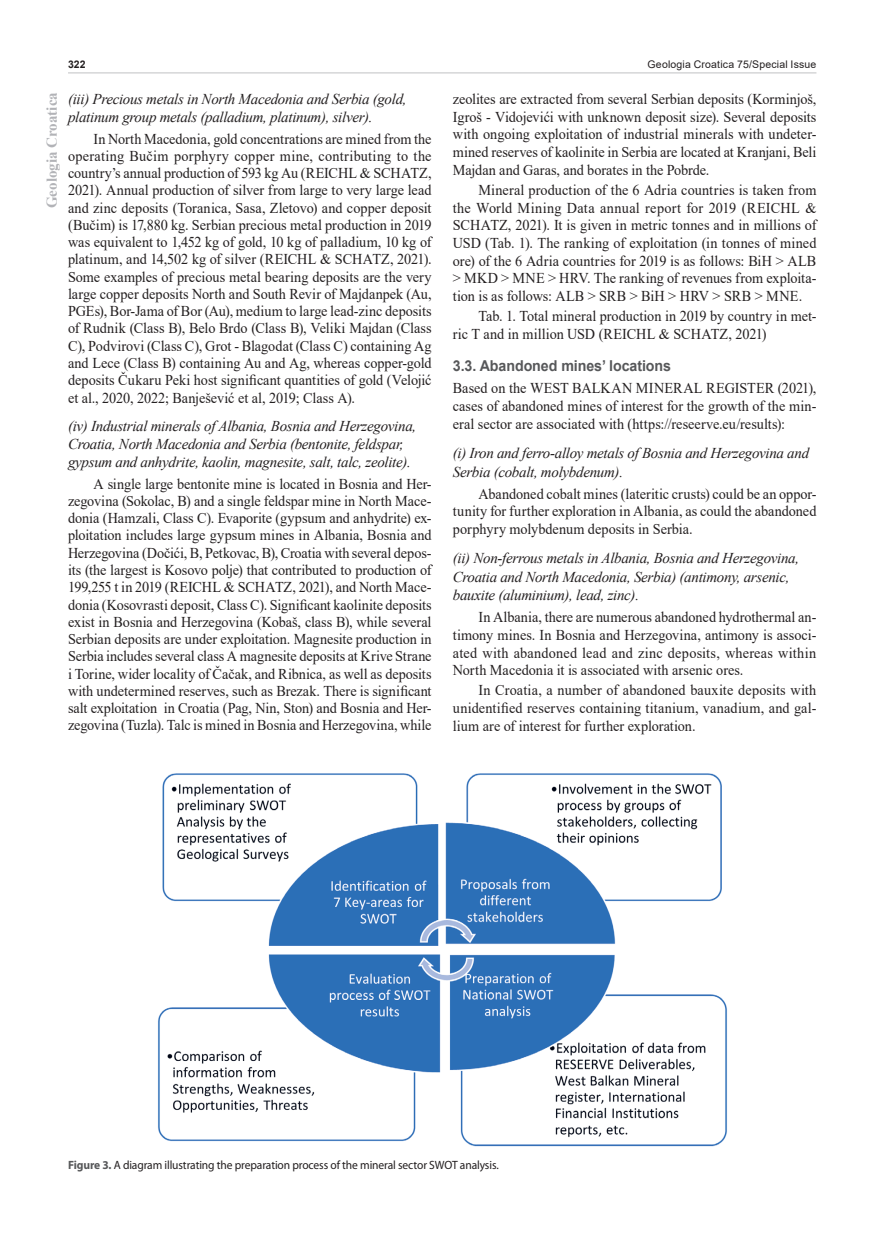
<style>
.page{position:relative;width:893px;height:1234px;background:#fff}
.page>*{position:absolute;margin:0;border:0;box-sizing:border-box;transform-origin:0 0}
.t1{font:15px/17.2px "Times New Roman";color:#231f20;text-align:justify;scale:.95 1}
.t2{font:italic 15px/18px "Times New Roman";letter-spacing:-.02em;color:#231f20}
.t3{font:700 15px "Arial";letter-spacing:-.005em;color:#57585a;scale:.95 1}
.t4{font:700 15px "Times New Roman";color:#b2b3b7}
.t5{font:12px "Myriad Pro";letter-spacing:-.01em;color:#231f20;scale:.96 1}
.t6{font:10.5px "Arial";letter-spacing:.02em;color:#231f20}
.t7{font:700 10.5px "Arial";color:#231f20}
.s1{font-weight:700;color:#57585a}
</style>
<div class="page">
<hr style="left:68px;top:72px;width:748px;height:1px;background:#c7c8ca">
<img style="left:158px;top:773px;width:569px;height:373px">
<p class="t7" style="left:68px;top:57px;width:19px">322</p>
<p class="t6" style="left:647px;top:57px;width:170px">Geologia Croatica 75/Special Issue</p>
<p class="t2" style="left:68px;top:90px;width:340px">(iii) Precious metals in North Macedonia and Serbia (gold, platinum group metals (palladium, platinum), silver).</p>
<p class="t1" style="left:68px;top:129px;width:384px;text-indent:26px">In North Macedonia, gold concentrations are mined from the operating Bučim porphyry copper mine, contributing to the country’s annual production of 593 kg Au (REICHL &amp; SCHATZ, 2021). Annual production of silver from large to very large lead and zinc deposits (Toranica, Sasa, Zletovo) and copper deposit (Bučim) is 17,880 kg. Serbian precious metal production in 2019 was equivalent to 1,452 kg of gold, 10 kg of palladium, 10 kg of platinum, and 14,502 kg of silver (REICHL &amp; SCHATZ, 2021).<br>Some examples of precious metal bearing deposits are the very large copper deposits North and South Revir of Majdanpek (Au, PGEs), Bor-Jama of Bor (Au), medium to large lead-zinc deposits of Rudnik (Class B), Belo Brdo (Class B), Veliki Majdan (Class C), Podvirovi (Class C), Grot - Blagodat (Class C) containing Ag and Lece (Class B) containing Au and Ag, whereas copper-gold deposits Čukaru Peki host significant quantities of gold (Velojić et al., 2020, 2022; Banješević et al, 2019; Class A).</p>
<p class="t2" style="left:68px;top:416px;width:350px">(iv) Industrial minerals of Albania, Bosnia and Herzegovina,<br>Croatia, North Macedonia and Serbia (bentonite, feldspar, gypsum and anhydrite, kaolin, magnesite, salt, talc, zeolite).</p>
<p class="t1" style="left:68px;top:474px;width:384px;text-indent:26px">A single large bentonite mine is located in Bosnia and Her&shy;zegovina (Sokolac, B) and a single feldspar mine in North Mace&shy;donia (Hamzali, Class C). Evaporite (gypsum and anhydrite) ex&shy;ploitation includes large gypsum mines in Albania, Bosnia and Herzegovina (Dočići, B, Petkovac, B), Croatia with several depos&shy;its (the largest is Kosovo polje) that contributed to production of 199,255 t in 2019 (REICHL &amp; SCHATZ, 2021), and North Mace&shy;donia (Kosovrasti deposit, Class C). Significant kaolinite deposits exist in Bosnia and Herzegovina (Kobaš, class B), while several Serbian deposits are under exploitation. Magnesite production in Serbia includes several class A magnesite deposits at Krive Strane i Torine, wider locality of Čačak, and Ribnica, as well as deposits with undetermined reserves, such as Brezak. There is significant salt exploitation in Croatia (Pag, Nin, Ston) and Bosnia and Her&shy;zegovina (Tuzla). Talc is mined in Bosnia and Herzegovina, while</p>
<p class="t4" style="left:41px;top:208px;width:118px;rotate:-90deg">Geologia Croatica</p>
<p class="t1" style="left:453px;top:90px;width:384px;line-height:17.7px">zeolites are extracted from several Serbian deposits (Korminjoš, Igroš - Vidojevići with unknown deposit size). Several deposits with ongoing exploitation of industrial minerals with undeter&shy;mined reserves of kaolinite in Serbia are located at Kranjani, Beli Majdan and Garas, and borates in the Pobrde.</p>
<p class="t1" style="left:453px;top:180px;width:384px;line-height:17.7px;text-indent:26px">Mineral production of the 6 Adria countries is taken from the World Mining Data annual report for 2019 (REICHL &amp; SCHATZ, 2021). It is given in metric tonnes and in millions of USD (Tab. 1). The ranking of exploitation (in tonnes of mined ore) of the 6 Adria countries for 2019 is as follows: BiH &gt; ALB &gt; MKD &gt; MNE &gt; HRV. The ranking of revenues from exploita&shy;tion is as follows: ALB &gt; SRB &gt; BiH &gt; HRV &gt; SRB &gt; MNE.</p>
<p class="t1" style="left:453px;top:306px;width:384px;line-height:17.7px;text-indent:26px">Tab. 1. Total mineral production in 2019 by country in met&shy;ric T and in million USD (REICHL &amp; SCHATZ, 2021)</p>
<p class="t3" style="left:453px;top:355px;width:231px">3.3. Abandoned mines’ locations</p>
<p class="t1" style="left:453px;top:379px;width:384px;line-height:17.7px">Based on the WEST BALKAN MINERAL REGISTER (2021), cases of abandoned mines of interest for the growth of the min&shy;eral sector are associated with (https://reseerve.eu/results):</p>
<p class="t2" style="left:453px;top:443px;width:358px;line-height:18.5px">(i) Iron and ferro-alloy metals of Bosnia and Herzegovina and<br>Serbia (cobalt, molybdenum).</p>
<p class="t1" style="left:453px;top:484px;width:384px;line-height:17.7px;text-indent:26px">Abandoned cobalt mines (lateritic crusts) could be an oppor&shy;tunity for further exploration in Albania, as could the abandoned porphyry molybdenum deposits in Serbia.</p>
<p class="t2" style="left:453px;top:548px;width:348px;line-height:18.5px">(ii) Non-ferrous metals in Albania, Bosnia and Herzegovina,<br>Croatia and North Macedonia, Serbia) (antimony, arsenic, bauxite (aluminium), lead, zinc).</p>
<p class="t1" style="left:453px;top:607px;width:384px;line-height:17.7px;text-indent:26px">In Albania, there are numerous abandoned hydrothermal an&shy;timony mines. In Bosnia and Herzegovina, antimony is associ&shy;ated with abandoned lead and zinc deposits, whereas within North Macedonia it is associated with arsenic ores.</p>
<p class="t1" style="left:453px;top:680px;width:384px;line-height:17.7px;text-indent:26px">In Croatia, a number of abandoned bauxite deposits with unidentified reserves containing titanium, vanadium, and gal&shy;lium are of interest for further exploration.</p>
<p class="t5" style="left:68px;top:1158px;width:450px"><span class="s1">Figure 3.</span> A diagram illustrating the preparation process of the mineral sector SWOT analysis.</p>
</div>
